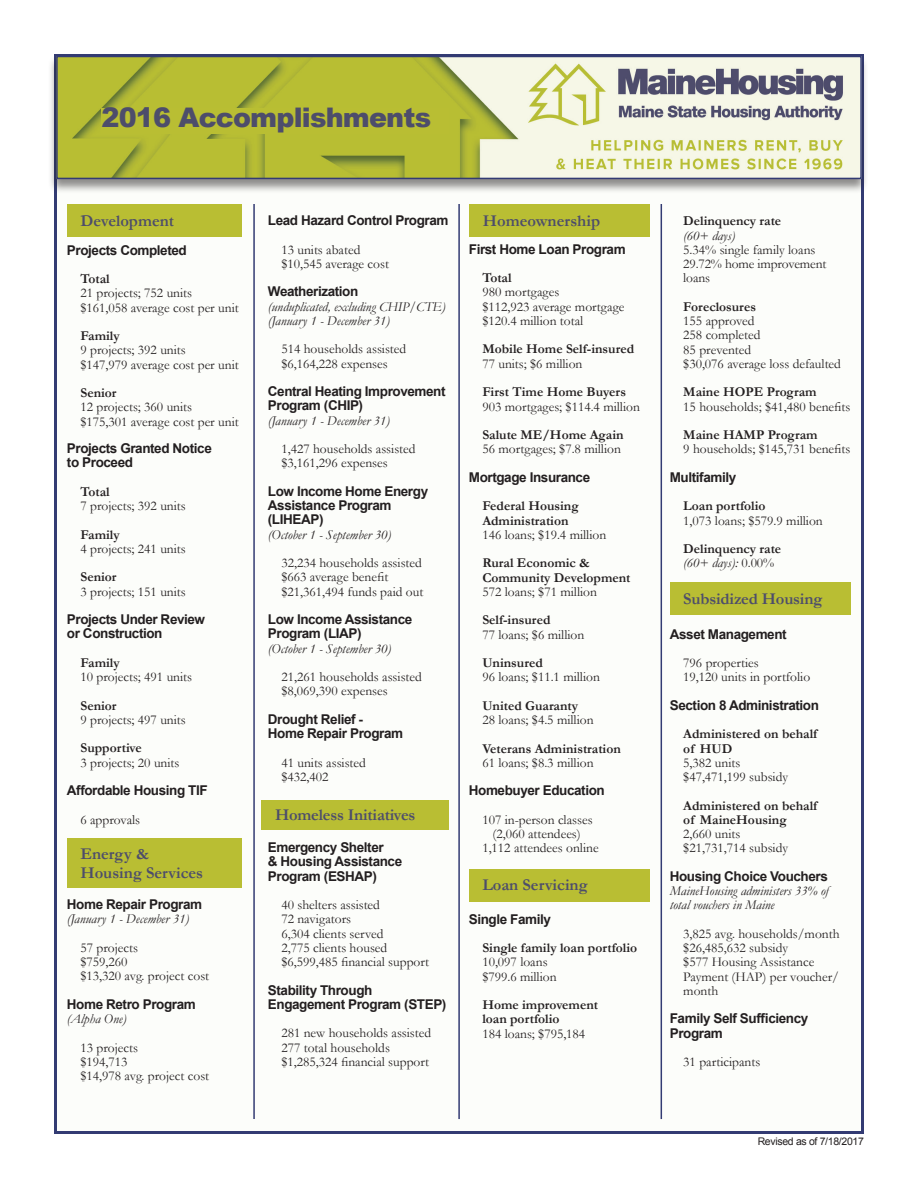
<style>
.page{position:relative;width:918px;height:1188px;background:#fff}
.page>*{position:absolute;margin:0;border:0;box-sizing:border-box;transform-origin:0 0}
.t1{font:900 27px "Arial";letter-spacing:-.03em;color:#4d4d6b}
.t2{font:700 16.5px/19.5px "Garamond";color:#4d4d6b}
.t3{font:13.5px/14.2px "Garamond";color:#231f20}
.t4{font:700 13.5px/14.2px "Arial";letter-spacing:-.03em;color:#231f20}
.t5{font:700 13.5px/14.2px "Garamond";color:#231f20}
.t6{font:italic 13.5px/14.2px "Garamond";color:#231f20}
.t7{font:10.5px "Arial";letter-spacing:-.03em;color:#231f20}
.s1{font-weight:400;font-style:italic}
.s2{font-weight:400}
</style>
<div class="page">
<div style="left:54px;top:54px;width:810px;height:1080px;background:#fcfdfa;border:3px solid #333b73"></div>
<div style="left:48px;top:55px;width:821px;height:138px;background:#231f20;opacity:.51"></div>
<img style="left:59px;top:59px;width:800px;height:117px">
<div style="left:56px;top:56px;width:806px;height:123px;border:2px solid #333b73"></div>
<div style="left:67px;top:204px;width:174px;height:33px;background:#b9be33"></div>
<div style="left:469px;top:204px;width:181px;height:33px;background:#b9be33"></div>
<div style="left:67px;top:839px;width:174px;height:49px;background:#b9be33"></div>
<div style="left:262px;top:800px;width:187px;height:30px;background:#b9be33"></div>
<div style="left:670px;top:582px;width:180px;height:33px;background:#b9be33"></div>
<div style="left:469px;top:869px;width:180px;height:33px;background:#b9be33"></div>
<div style="left:102px;top:108px;width:347px;height:25px;background:#b9be33"></div>
<hr style="left:253px;top:204px;width:2px;height:915px;background:#333b73">
<hr style="left:458px;top:204px;width:2px;height:915px;background:#333b73">
<hr style="left:661px;top:204px;width:1px;height:915px;background:#333b73">
<h1 class="t1" style="left:102px;top:98px;width:331px">2016 Accomplishments</h1>
<p class="t2" style="left:80px;top:211px;width:95px">Development</p>
<p class="t2" style="left:483px;top:211px;width:119px">Homeownership</p>
<p class="t4" style="left:268px;top:214px;width:182px">Lead Hazard Control Program</p>
<p class="t3" style="left:281px;top:242px;width:109px">13 units abated $10,545 average cost</p>
<p class="t4" style="left:268px;top:285px;width:92px">Weatherization</p>
<p class="t6" style="left:268px;top:299px;width:179px">(unduplicated, excluding CHIP/CTE) (January 1 - December 31)</p>
<p class="t3" style="left:281px;top:342px;width:126px">514 households assisted $6,164,228 expenses</p>
<p class="t4" style="left:268px;top:385px;width:179px">Central Heating Improvement<br>Program (CHIP)</p>
<p class="t6" style="left:268px;top:413px;width:124px">(January 1 - December 31)</p>
<p class="t3" style="left:281px;top:441px;width:136px">1,427 households assisted $3,161,296 expenses</p>
<p class="t4" style="left:268px;top:484px;width:162px">Low Income Home Energy<br>Assistance Program (LIHEAP)</p>
<p class="t6" style="left:268px;top:527px;width:125px">(October 1 - September 30)</p>
<p class="t3" style="left:281px;top:555px;width:143px">32,234 households assisted $663 average benefit $21,361,494 funds paid out</p>
<p class="t4" style="left:268px;top:613px;width:146px">Low Income Assistance<br>Program (LIAP)</p>
<p class="t6" style="left:268px;top:641px;width:125px">(October 1 - September 30)</p>
<p class="t3" style="left:281px;top:669px;width:142px">21,261 households assisted $8,069,390 expenses</p>
<p class="t4" style="left:268px;top:712px;width:137px">Drought Relief -<br>Home Repair Program</p>
<p class="t3" style="left:281px;top:755px;width:86px">41 units assisted $432,402</p>
<p class="t4" style="left:469px;top:242px;width:158px">First Home Loan Program</p>
<p class="t5" style="left:482px;top:271px;width:31px">Total</p>
<p class="t3" style="left:482px;top:285px;width:144px">980 mortgages<br>$112,923 average mortgage $120.4 million total</p>
<p class="t5" style="left:482px;top:342px;width:153px">Mobile Home Self-insured</p>
<p class="t3" style="left:482px;top:356px;width:102px">77 units; $6 million</p>
<p class="t5" style="left:482px;top:385px;width:145px">First Time Home Buyers</p>
<p class="t3" style="left:482px;top:399px;width:159px">903 mortgages; $114.4 million</p>
<p class="t5" style="left:482px;top:428px;width:143px">Salute ME/Home Again</p>
<p class="t3" style="left:482px;top:442px;width:140px">56 mortgages; $7.8 million</p>
<p class="t4" style="left:469px;top:470px;width:123px">Mortgage Insurance</p>
<p class="t5" style="left:482px;top:499px;width:98px">Federal Housing<br>Administration</p>
<p class="t3" style="left:482px;top:527px;width:125px">146 loans; $19.4 million</p>
<p class="t5" style="left:482px;top:556px;width:150px">Rural Economic &amp;<br>Community Development</p>
<p class="t3" style="left:482px;top:584px;width:116px">572 loans; $71 million</p>
<p class="t5" style="left:482px;top:613px;width:70px">Self-insured</p>
<p class="t3" style="left:482px;top:627px;width:103px">77 loans; $6 million</p>
<p class="t5" style="left:482px;top:656px;width:62px">Uninsured</p>
<p class="t3" style="left:482px;top:670px;width:119px">96 loans; $11.1 million</p>
<p class="t5" style="left:482px;top:698px;width:97px">United Guaranty</p>
<p class="t3" style="left:482px;top:712px;width:113px">28 loans; $4.5 million</p>
<p class="t5" style="left:482px;top:741px;width:140px">Veterans Administration</p>
<p class="t3" style="left:482px;top:755px;width:113px">61 loans; $8.3 million</p>
<p class="t4" style="left:469px;top:784px;width:137px">Homebuyer Education</p>
<p class="t3" style="left:482px;top:812px;width:118px;text-align:center">107 in-person classes (2,060 attendees)<br>1,112 attendees online</p>
<p class="t4" style="left:67px;top:243px;width:121px">Projects Completed</p>
<p class="t5" style="left:80px;top:272px;width:31px">Total</p>
<p class="t3" style="left:80px;top:286px;width:160px">21 projects; 752 units $161,058 average cost per unit</p>
<p class="t5" style="left:80px;top:329px;width:41px">Family</p>
<p class="t3" style="left:80px;top:343px;width:160px">9 projects; 392 units<br>$147,979 average cost per unit</p>
<p class="t5" style="left:80px;top:386px;width:38px">Senior</p>
<p class="t3" style="left:80px;top:400px;width:160px">12 projects; 360 units $175,301 average cost per unit</p>
<p class="t4" style="left:67px;top:442px;width:146px">Projects Granted Notice to Proceed</p>
<p class="t5" style="left:80px;top:484px;width:31px">Total</p>
<p class="t3" style="left:80px;top:498px;width:107px">7 projects; 392 units</p>
<p class="t5" style="left:80px;top:527px;width:41px">Family</p>
<p class="t3" style="left:80px;top:541px;width:107px">4 projects; 241 units</p>
<p class="t5" style="left:80px;top:570px;width:38px">Senior</p>
<p class="t3" style="left:80px;top:584px;width:107px">3 projects; 151 units</p>
<p class="t4" style="left:67px;top:613px;width:140px">Projects Under Review or Construction</p>
<p class="t5" style="left:80px;top:655px;width:41px">Family</p>
<p class="t3" style="left:80px;top:669px;width:113px">10 projects; 491 units</p>
<p class="t5" style="left:80px;top:698px;width:38px">Senior</p>
<p class="t3" style="left:80px;top:712px;width:107px">9 projects; 497 units</p>
<p class="t5" style="left:80px;top:741px;width:63px">Supportive</p>
<p class="t3" style="left:80px;top:755px;width:101px">3 projects; 20 units</p>
<p class="t4" style="left:67px;top:784px;width:142px">Affordable Housing TIF</p>
<p class="t3" style="left:80px;top:812px;width:61px">6 approvals</p>
<p class="t2" style="left:275px;top:805px;width:142px">Homeless Initiatives</p>
<p class="t4" style="left:268px;top:841px;width:136px">Emergency Shelter<br>&amp; Housing Assistance<br>Program (ESHAP)</p>
<p class="t3" style="left:281px;top:897px;width:149px">40 shelters assisted<br>72 navigators<br>6,304 clients served<br>2,775 clients housed $6,599,485 financial support</p>
<p class="t4" style="left:268px;top:983px;width:180px">Stability Through<br>Engagement Program (STEP)</p>
<p class="t3" style="left:281px;top:1026px;width:151px">281 new households assisted<br>277 total households $1,285,324 financial support</p>
<p class="t2" style="left:80px;top:844px;width:124px">Energy &amp;<br>Housing Services</p>
<p class="t2" style="left:482px;top:875px;width:107px">Loan Servicing</p>
<p class="t4" style="left:67px;top:898px;width:137px">Home Repair Program</p>
<p class="t6" style="left:67px;top:912px;width:124px">(January 1 - December 31)</p>
<p class="t3" style="left:80px;top:940px;width:130px">57 projects<br>$759,260<br>$13,320 avg. project cost</p>
<p class="t4" style="left:67px;top:997px;width:130px">Home Retro Program</p>
<p class="t6" style="left:67px;top:1011px;width:61px">(Alpha One)</p>
<p class="t3" style="left:80px;top:1040px;width:130px">13 projects<br>$194,713<br>$14,978 avg. project cost</p>
<p class="t4" style="left:469px;top:912px;width:84px">Single Family</p>
<p class="t5" style="left:482px;top:941px;width:156px">Single family loan portfolio</p>
<p class="t3" style="left:482px;top:955px;width:76px">10,097 loans $799.6 million</p>
<p class="t5" style="left:482px;top:998px;width:117px">Home improvement loan portfolio</p>
<p class="t3" style="left:482px;top:1026px;width:104px">184 loans; $795,184</p>
<p class="t5" style="left:683px;top:214px;width:100px">Delinquency rate</p>
<p class="t6" style="left:683px;top:228px;width:53px">(60+ days)</p>
<p class="t3" style="left:683px;top:242px;width:145px">5.34% single family loans<br>29.72% home improvement loans</p>
<p class="t5" style="left:683px;top:300px;width:74px">Foreclosures</p>
<p class="t3" style="left:683px;top:313px;width:159px">155 approved<br>258 completed<br>85 prevented<br>$30,076 average loss defaulted</p>
<p class="t5" style="left:683px;top:385px;width:135px">Maine HOPE Program</p>
<p class="t3" style="left:683px;top:399px;width:169px">15 households; $41,480 benefits</p>
<p class="t5" style="left:683px;top:428px;width:136px">Maine HAMP Program</p>
<p class="t3" style="left:683px;top:442px;width:169px">9 households; $145,731 benefits</p>
<p class="t4" style="left:670px;top:470px;width:68px">Multifamily</p>
<p class="t5" style="left:683px;top:499px;width:84px">Loan portfolio</p>
<p class="t3" style="left:683px;top:513px;width:141px">1,073 loans; $579.9 million</p>
<p class="t5" style="left:683px;top:542px;width:100px">Delinquency rate <span class="s1">(60+ days):</span> <span class="s2">0.00%</span></p>
<p class="t2" style="left:683px;top:589px;width:141px">Subsidized Housing</p>
<p class="t4" style="left:670px;top:627px;width:118px">Asset Management</p>
<p class="t3" style="left:683px;top:655px;width:128px">796 properties<br>19,120 units in portfolio</p>
<p class="t4" style="left:670px;top:698px;width:151px">Section 8 Administration</p>
<p class="t5" style="left:683px;top:727px;width:136px">Administered on behalf of HUD</p>
<p class="t3" style="left:683px;top:755px;width:106px">5,382 units $47,471,199 subsidy</p>
<p class="t5" style="left:683px;top:798px;width:136px">Administered on behalf of MaineHousing</p>
<p class="t3" style="left:683px;top:826px;width:106px">2,660 units $21,731,714 subsidy</p>
<p class="t4" style="left:670px;top:869px;width:160px">Housing Choice Vouchers</p>
<p class="t6" style="left:670px;top:883px;width:160px">MaineHousing administers 33% of total vouchers in Maine</p>
<p class="t3" style="left:683px;top:926px;width:158px">3,825 avg. households/month $26,485,632 subsidy<br>$577 Housing Assistance<br>Payment (HAP) per voucher/ month</p>
<p class="t4" style="left:670px;top:1012px;width:140px">Family Self Sufficiency<br>Program</p>
<p class="t3" style="left:683px;top:1055px;width:79px">31 participants</p>
<p class="t7" style="left:758px;top:1134px;width:108px">Revised as of 7/18/2017</p>
</div>
